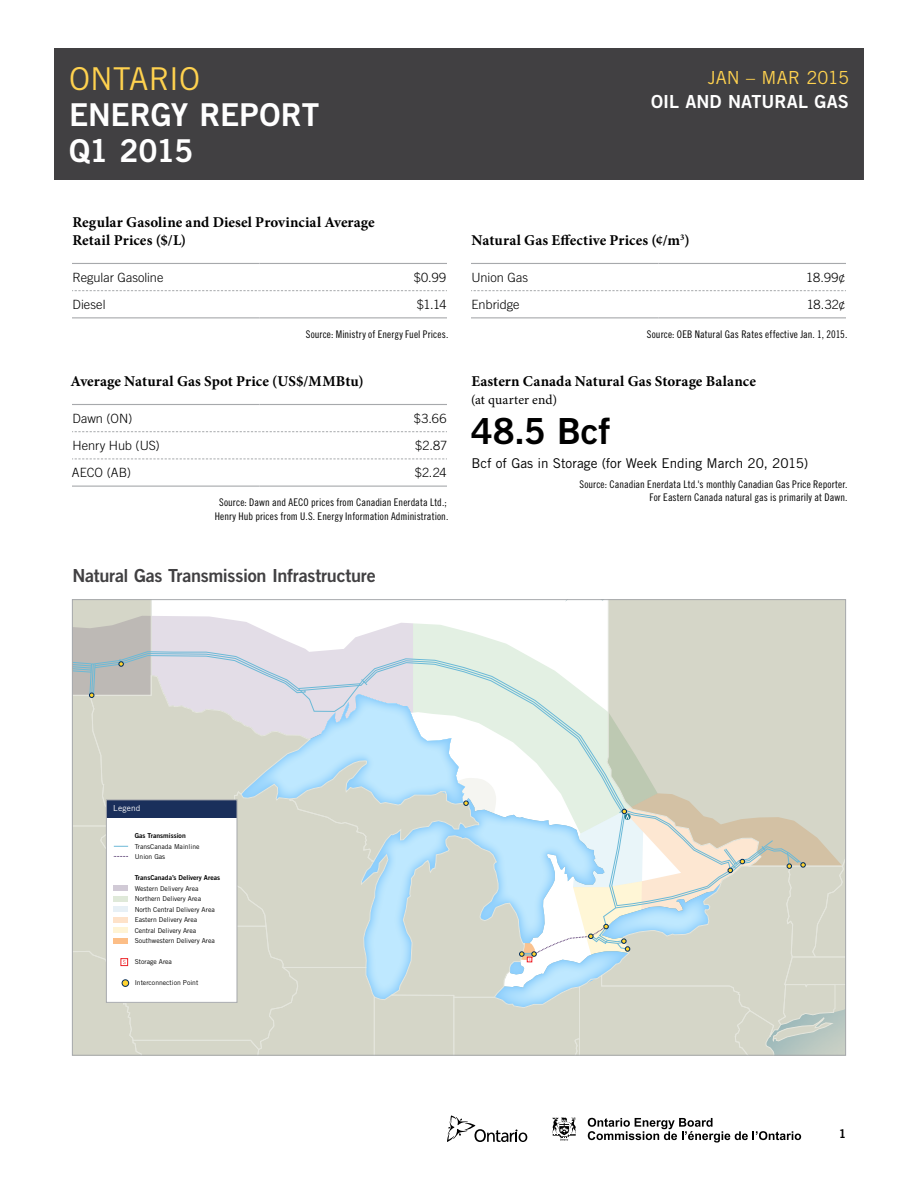
<style>
.page{position:relative;width:918px;height:1188px;background:#fff}
.page>*{position:absolute;margin:0;border:0;box-sizing:border-box;transform-origin:0 0}
.t1{font:36px "Trade Gothic LT Std Bd 2";color:#000}
.t2{font:31.5px/36px "Trade Gothic LT Std Bd 2";letter-spacing:-.005em;color:#fff}
.t3{font:31.5px "Trade Gothic LT Std";color:#ffd24f}
.t4{font:18px "Trade Gothic LT Std Bd 2";letter-spacing:-.015em;color:#414042}
.t5{font:18px "Trade Gothic LT Std Bd 2";letter-spacing:.005em;color:#fff}
.t6{font:18px "Trade Gothic LT Std";letter-spacing:.01em;color:#ffd24f}
.t7{font:700 15px/18px "Minion Pro";letter-spacing:.01em;color:#000}
.t8{font:13.5px "Trade Gothic LT Std";color:#000}
.t9{font:13.5px "Minion Pro";letter-spacing:.005em;color:#000}
.t10{font:300 12.75px "Trade Gothic LT Std";color:#000}
.t11{font:12px "Trade Gothic LT Std Bd 2";color:#000}
.t12{font:10.5px/13.5px "Trade Gothic LT Std Cn 18";letter-spacing:.01em;color:#000;text-align:right}
.t13{font:8.25px "Trade Gothic";letter-spacing:.025em;color:#fff}
.t14{font:6.75px/10.5px "Trade Gothic LT Std";color:#010101}
.t15{font:6.75px "Trade Gothic LT Std Bd 2";color:#010101}
</style>
<div class="page">
<div style="left:54px;top:48px;width:810px;height:132px;background:#414042"></div>
<hr style="left:471px;top:317px;width:187px;height:1px;background:#a7a9ac">
<hr style="left:658px;top:317px;width:188px;height:1px;background:#a7a9ac">
<hr style="left:471px;top:263px;width:187px;height:1px;background:#a7a9ac">
<hr style="left:658px;top:263px;width:188px;height:1px;background:#a7a9ac">
<svg style="left:471px;top:290px;width:375px;height:1px"></svg>
<hr style="left:72px;top:263px;width:188px;height:1px;background:#a7a9ac">
<hr style="left:260px;top:263px;width:187px;height:1px;background:#a7a9ac">
<hr style="left:72px;top:317px;width:188px;height:1px;background:#a7a9ac">
<hr style="left:260px;top:317px;width:187px;height:1px;background:#a7a9ac">
<svg style="left:72px;top:290px;width:375px;height:1px"></svg>
<hr style="left:72px;top:404px;width:188px;height:1px;background:#a7a9ac">
<hr style="left:260px;top:404px;width:187px;height:1px;background:#a7a9ac">
<hr style="left:72px;top:486px;width:188px;height:1px;background:#a7a9ac">
<hr style="left:260px;top:486px;width:187px;height:1px;background:#a7a9ac">
<svg style="left:72px;top:431px;width:375px;height:1px"></svg>
<svg style="left:72px;top:459px;width:375px;height:1px"></svg>
<svg style="left:72px;top:600px;width:774px;height:455px"></svg>
<div style="left:106px;top:800px;width:131px;height:18px;background:#1a2f5b"></div>
<div style="left:106px;top:800px;width:131px;height:203px;border:1px solid #a7a9ac"></div>
<svg style="left:588px;top:1118px;width:213px;height:25px"></svg>
<svg style="left:553px;top:1117px;width:23px;height:24px"></svg>
<svg style="left:447px;top:1116px;width:80px;height:26px"></svg>
<h2 class="t3" style="left:69px;top:60px;width:133px">ONTARIO</h2>
<h2 class="t2" style="left:69px;top:96px;width:252px">ENERGY REPORT<br>Q1 2015</h2>
<h3 class="t7" style="left:72px;top:213px;width:304px">Regular Gasoline and Diesel Provincial Average<br>Retail Prices ($/L)</h3>
<p class="t10" style="left:73px;top:270px;width:92px">Regular Gasoline</p>
<p class="t10" style="left:414px;top:270px;width:34px">$0.99</p>
<p class="t10" style="left:73px;top:297px;width:34px">Diesel</p>
<p class="t10" style="left:417px;top:297px;width:31px">$1.14</p>
<p class="t12" style="left:306px;top:327px;width:144px">Source: Ministry of Energy Fuel Prices.</p>
<h3 class="t7" style="left:71px;top:372px;width:295px">Average Natural Gas Spot Price (US$/MMBtu)</h3>
<p class="t10" style="left:73px;top:411px;width:61px">Dawn (ON)</p>
<p class="t10" style="left:414px;top:411px;width:34px">$3.66</p>
<p class="t10" style="left:73px;top:438px;width:89px">Henry Hub (US)</p>
<p class="t10" style="left:415px;top:438px;width:34px">$2.87</p>
<p class="t10" style="left:72px;top:465px;width:60px">AECO (AB)</p>
<p class="t10" style="left:415px;top:465px;width:33px">$2.24</p>
<p class="t12" style="left:215px;top:496px;width:235px;text-align:center">Source: Dawn and AECO prices from Canadian Enerdata Ltd.;<br>Henry Hub prices from U.S. Energy Information Administration.</p>
<h3 class="t4" style="left:72px;top:565px;width:305px">Natural Gas Transmission Infrastructure</h3>
<h3 class="t6" style="left:708px;top:67px;width:143px">JAN – MAR 2015</h3>
<h3 class="t5" style="left:651px;top:90px;width:199px">OIL AND NATURAL GAS</h3>
<h3 class="t7" style="left:472px;top:231px;width:220px">Natural Gas Effective Prices (¢/m<sup>3</sup>)</h3>
<p class="t10" style="left:472px;top:270px;width:58px">Union Gas</p>
<p class="t10" style="left:806px;top:270px;width:41px">18.99¢</p>
<p class="t10" style="left:472px;top:297px;width:50px">Enbridge</p>
<p class="t10" style="left:807px;top:297px;width:40px">18.32¢</p>
<p class="t12" style="left:647px;top:327px;width:202px">Source: OEB Natural Gas Rates effective Jan. 1, 2015.</p>
<h3 class="t7" style="left:471px;top:372px;width:286px">Eastern Canada Natural Gas Storage Balance</h3>
<p class="t9" style="left:471px;top:391px;width:88px">(at quarter end)</p>
<h1 class="t1" style="left:471px;top:409px;width:141px">48.5 Bcf</h1>
<p class="t8" style="left:471px;top:455px;width:338px">Bcf of Gas in Storage (for Week Ending March 20, 2015)</p>
<p class="t12" style="left:579px;top:477px;width:269px">Source: Canadian Enerdata Ltd.'s monthly Canadian Gas Price Reporter.<br>For Eastern Canada natural gas is primarily at Dawn.</p>
<p class="t13" style="left:113px;top:803px;width:29px">Legend</p>
<p class="t15" style="left:135px;top:832px;width:53px">Gas Transmission</p>
<p class="t14" style="left:135px;top:841px;width:66px">TransCanada Mainline<br>Union Gas</p>
<p class="t15" style="left:135px;top:874px;width:87px">TransCanada’s Delivery Areas</p>
<p class="t14" style="left:135px;top:883px;width:82px">Western Delivery Area<br>Northern Delivery Area<br>North Central Delivery Area<br>Eastern Delivery Area<br>Central Delivery Area<br>Southwestern Delivery Area</p>
<p class="t14" style="left:135px;top:957px;width:39px">Storage Area</p>
<p class="t14" style="left:135px;top:978px;width:65px">Interconnection Point</p>
<p class="t11" style="left:839px;top:1126px;width:9px">1</p>
</div>
